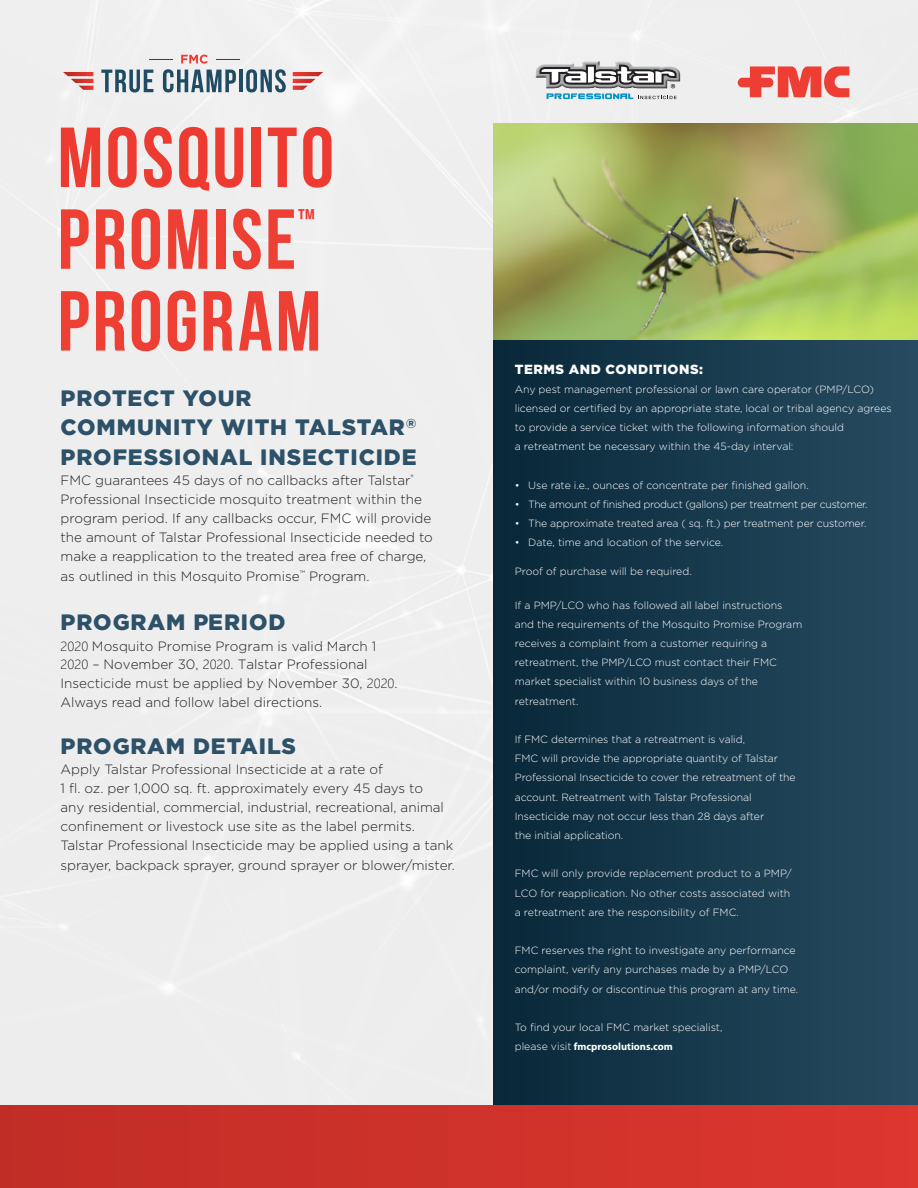
<style>
.page{position:relative;width:918px;height:1188px;background:#fff}
.page>*{position:absolute;margin:0;border:0;box-sizing:border-box;transform-origin:0 0}
.t1{font:700 84.9px/81.8px "Bebas Neue";letter-spacing:.025em;color:#ee3b32}
.t2{font:700 84.9px "Bebas Neue";letter-spacing:.03em;color:#ee3f34}
.t3{font:700 28.5px "Bebas Neue";color:#ee3f34}
.t4{font:900 22.2px/30px "Gotham";letter-spacing:.04em;color:#2c5168}
.t5{font:300 13.5px/19.2px "Gotham";color:#231f20}
.t6{font:900 13.2px "Gotham";letter-spacing:.04em;color:#fff}
.t7{font:300 10.5px/19.2px "Gotham";color:#fff}
.t8{font:300 10.5px "Gotham";letter-spacing:-.03em;color:#fff}
.s1{color:#ee3f34}
.s2{font-family:"Yu Gothic UI"}
.s3{font-family:"Myriad Pro";font-weight:700}
</style>
<div class="page">
<div style="left:0;top:0;width:918px;height:1105px;background:#eee"></div>
<div style="left:493px;top:339px;width:425px;height:768px;background:linear-gradient(to right,#082838,#284b61)"></div>
<svg style="left:738px;top:66px;width:111px;height:31px;background:#ee7670"></svg>
<img style="left:536px;top:61px;width:144px;height:27px">
<svg style="left:539px;top:65px;width:138px;height:34px"></svg>
<svg style="left:63px;top:72px;width:30px;height:18px"></svg>
<svg style="left:293px;top:72px;width:30px;height:18px"></svg>
<hr style="left:239px;top:70px;width:4px;height:22px;background:#1f4c63">
<svg style="left:246px;top:69px;width:40px;height:23px"></svg>
<svg style="left:101px;top:55px;width:139px;height:38px"></svg>
<img style="left:493px;top:123px;width:425px;height:216px">
<div style="left:0;top:1105px;width:918px;height:83px;background:linear-gradient(to right,#c02d26,#dc362e)"></div>
<p class="t1" style="left:58px;top:116px;width:278px">MOSQUITO<br><span class="s1">PROMISE</span></p>
<p class="t3" style="left:298px;top:203px;width:18px">™</p>
<p class="t2" style="left:58px;top:275px;width:265px">PROGRAM</p>
<p class="t4" style="left:61px;top:382px;width:358px">PROTECT YOUR<br>COMMUNITY WITH TALSTAR<sup>®<br></sup>PROFESSIONAL INSECTICIDE</p>
<p class="t5" style="left:61px;top:470px;width:374px">FMC guarantees 45 days of no callbacks after Talstar<sup>® </sup>Professional Insecticide mosquito treatment within the program period. If any callbacks occur, FMC will provide the amount of Talstar Professional Insecticide needed to make a reapplication to the treated area free of charge, as outlined in this Mosquito Promise<sup>™</sup> Program.</p>
<p class="t4" style="left:61px;top:606px;width:226px">PROGRAM PERIOD</p>
<p class="t5" style="left:61px;top:636px;width:339px;line-height:18.6px"><span class="s2">2020</span> Mosquito Promise Program is valid March 1<br><span class="s2">2020</span> – November 30, <span class="s2">2020</span>. Talstar Professional Insecticide must be applied by November 30, <span class="s2">2020</span>.<br>Always read and follow label directions.</p>
<p class="t4" style="left:61px;top:731px;width:237px">PROGRAM DETAILS</p>
<p class="t5" style="left:61px;top:759px;width:396px">Apply Talstar Professional Insecticide at a rate of<br>1 fl. oz. per 1,000 sq. ft. approximately every 45 days to<br>any residential, commercial, industrial, recreational, animal confinement or livestock use site as the label permits.<br>Talstar Professional Insecticide may be applied using a tank sprayer, backpack sprayer, ground sprayer or blower/mister.</p>
<p class="t6" style="left:515px;top:361px;width:190px">TERMS AND CONDITIONS:</p>
<p class="t7" style="left:515px;top:379px;width:378px">Any pest management professional or lawn care operator (PMP/LCO) licensed or certified by an appropriate state, local or tribal agency agrees to provide a service ticket with the following information should<br>a retreatment be necessary within the 45-day interval:</p>
<p class="t7" style="left:515px;top:475px;width:295px">• Use rate i.e., ounces of concentrate per finished gallon.</p>
<p class="t8" style="left:515px;top:498px;width:354px">• The amount of finished product (gallons) per treatment per customer.</p>
<p class="t7" style="left:515px;top:514px;width:353px">• The approximate treated area ( sq. ft.) per treatment per customer.</p>
<p class="t7" style="left:515px;top:533px;width:210px">• Date, time and location of the service.</p>
<p class="t7" style="left:515px;top:561px;width:178px">Proof of purchase will be required.</p>
<p class="t7" style="left:515px;top:595px;width:289px">If a PMP/LCO who has followed all label instructions and the requirements of the Mosquito Promise Program receives a complaint from a customer requiring a retreatment, the PMP/LCO must contact their FMC market specialist within 10 business days of the retreatment.</p>
<p class="t7" style="left:515px;top:729px;width:283px">If FMC determines that a retreatment is valid,<br>FMC will provide the appropriate quantity of Talstar Professional Insecticide to cover the retreatment of the account. Retreatment with Talstar Professional Insecticide may not occur less than 28 days after<br>the initial application.</p>
<p class="t7" style="left:515px;top:864px;width:278px">FMC will only provide replacement product to a PMP/<br>LCO for reapplication. No other costs associated with a retreatment are the responsibility of FMC.</p>
<p class="t7" style="left:515px;top:941px;width:285px">FMC reserves the right to investigate any performance complaint, verify any purchases made by a PMP/LCO and/or modify or discontinue this program at any time.</p>
<p class="t7" style="left:515px;top:1017px;width:209px">To find your local FMC market specialist, please visit <span class="s3">fmcprosolutions.com</span></p>
</div>
